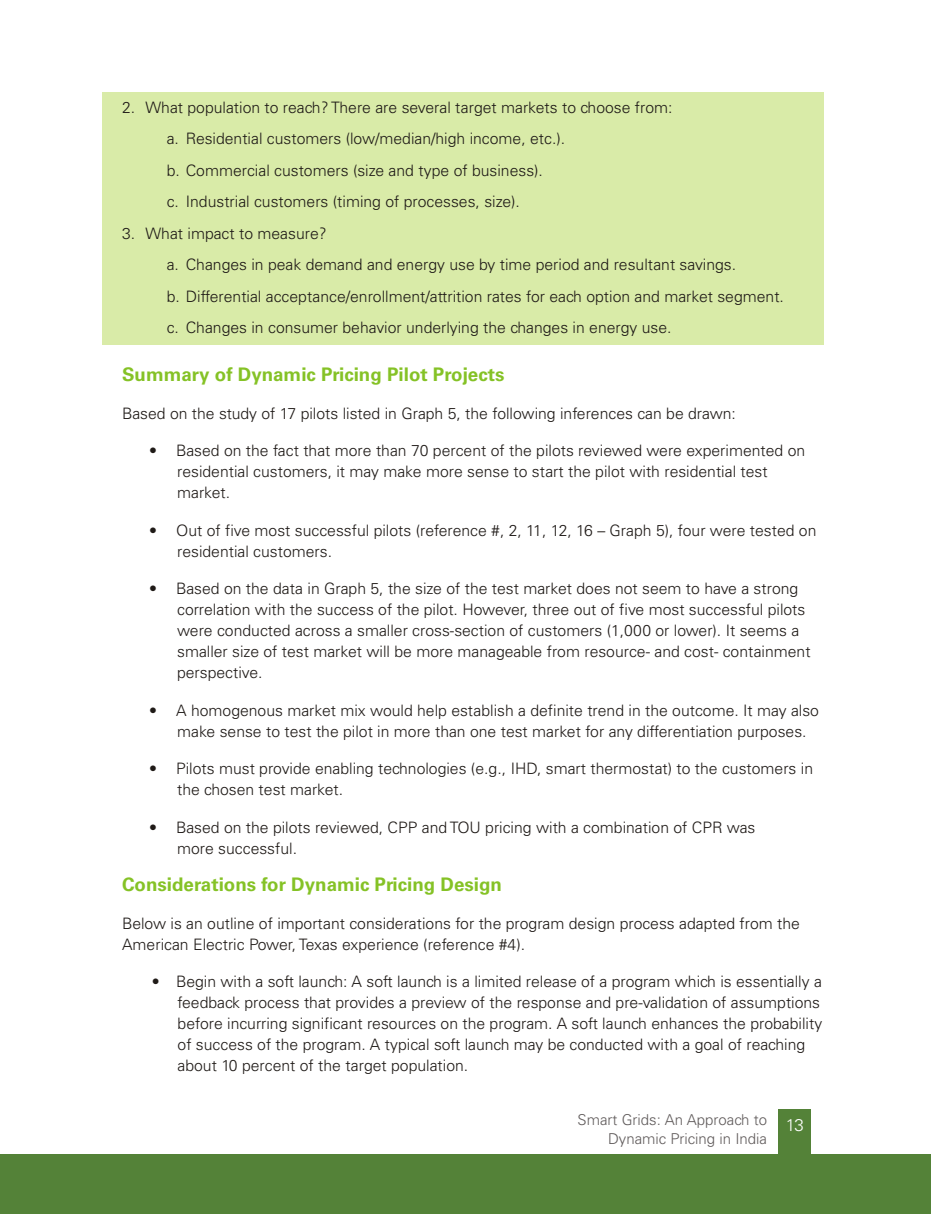
<style>
.page{position:relative;width:931px;height:1214px;background:#fff}
.page>*{position:absolute;margin:0;border:0;box-sizing:border-box;transform-origin:0 0}
.t1{font:18.75px "Univers 45 Light,Bold";color:#85c226}
.t2{font:300 16.95px "Univers 45";color:#fff}
.t3{font:300 15.75px/21px "Univers 45";color:#1f1a17}
.t4{font:300 15px/18.9px "Univers 45";color:#615c5c;text-align:right}
</style>
<div class="page">
<div style="left:103px;top:92px;width:720px;height:253px;background:#d9eba8"></div>
<div style="left:778px;top:1109px;width:32px;height:61px;background:#548238"></div>
<div style="left:0;top:1153px;width:931px;height:60px;background:#548238"></div>
<p class="t3" style="left:167px;top:93px;width:507px;line-height:31.5px;text-indent:-45px">2. What population to reach? There are several target markets to choose from: a. Residential customers (low/median/high income, etc.).<br>b. Commercial customers (size and type of business).<br>c. Industrial customers (timing of processes, size).</p>
<p class="t3" style="left:167px;top:219px;width:619px;line-height:31.5px;text-indent:-45px">3. What impact to measure?<br>a. Changes in peak demand and energy use by time period and resultant savings.<br>b. Differential acceptance/enrollment/attrition rates for each option and market segment. c. Changes in consumer behavior underlying the changes in energy use.</p>
<p class="t1" style="left:122px;top:367px;width:384px">Summary of Dynamic Pricing Pilot Projects</p>
<p class="t3" style="left:122px;top:404px;width:615px">Based on the study of 17 pilots listed in Graph 5, the following inferences can be drawn:</p>
<p class="t3" style="left:177px;top:442px;width:629px;text-indent:-28px">• Based on the fact that more than 70 percent of the pilots reviewed were experimented on residential customers, it may make more sense to start the pilot with residential test market.</p>
<p class="t3" style="left:177px;top:521px;width:641px;text-indent:-28px">• Out of five most successful pilots (reference #, 2, 11, 12, 16 – Graph 5), four were tested on residential customers.</p>
<p class="t3" style="left:177px;top:580px;width:635px;text-indent:-28px">• Based on the data in Graph 5, the size of the test market does not seem to have a strong correlation with the success of the pilot. However, three out of five most successful pilots were conducted across a smaller cross-section of customers (1,000 or lower). It seems a smaller size of test market will be more manageable from resource- and cost- containment perspective.</p>
<p class="t3" style="left:177px;top:701px;width:643px;text-indent:-28px">• A homogenous market mix would help establish a definite trend in the outcome. It may also make sense to test the pilot in more than one test market for any differentiation purposes.</p>
<p class="t3" style="left:177px;top:760px;width:637px;text-indent:-28px">• Pilots must provide enabling technologies (e.g., IHD, smart thermostat) to the customers in the chosen test market.</p>
<p class="t3" style="left:177px;top:818px;width:580px;text-indent:-28px">• Based on the pilots reviewed, CPP and TOU pricing with a combination of CPR was more successful.</p>
<p class="t1" style="left:122px;top:877px;width:381px">Considerations for Dynamic Pricing Design</p>
<p class="t3" style="left:122px;top:914px;width:679px">Below is an outline of important considerations for the program design process adapted from the<br>American Electric Power, Texas experience (reference #4).</p>
<p class="t3" style="left:178px;top:973px;width:646px;text-indent:-26px">• Begin with a soft launch: A soft launch is a limited release of a program which is essentially a feedback process that provides a preview of the response and pre-validation of assumptions before incurring significant resources on the program. A soft launch enhances the probability of success of the program. A typical soft launch may be conducted with a goal of reaching about 10 percent of the target population.</p>
<p class="t4" style="left:577px;top:1112px;width:191px">Smart Grids: An Approach to<br>Dynamic Pricing in India</p>
<p class="t2" style="left:786px;top:1118px;width:20px">13</p>
</div>
